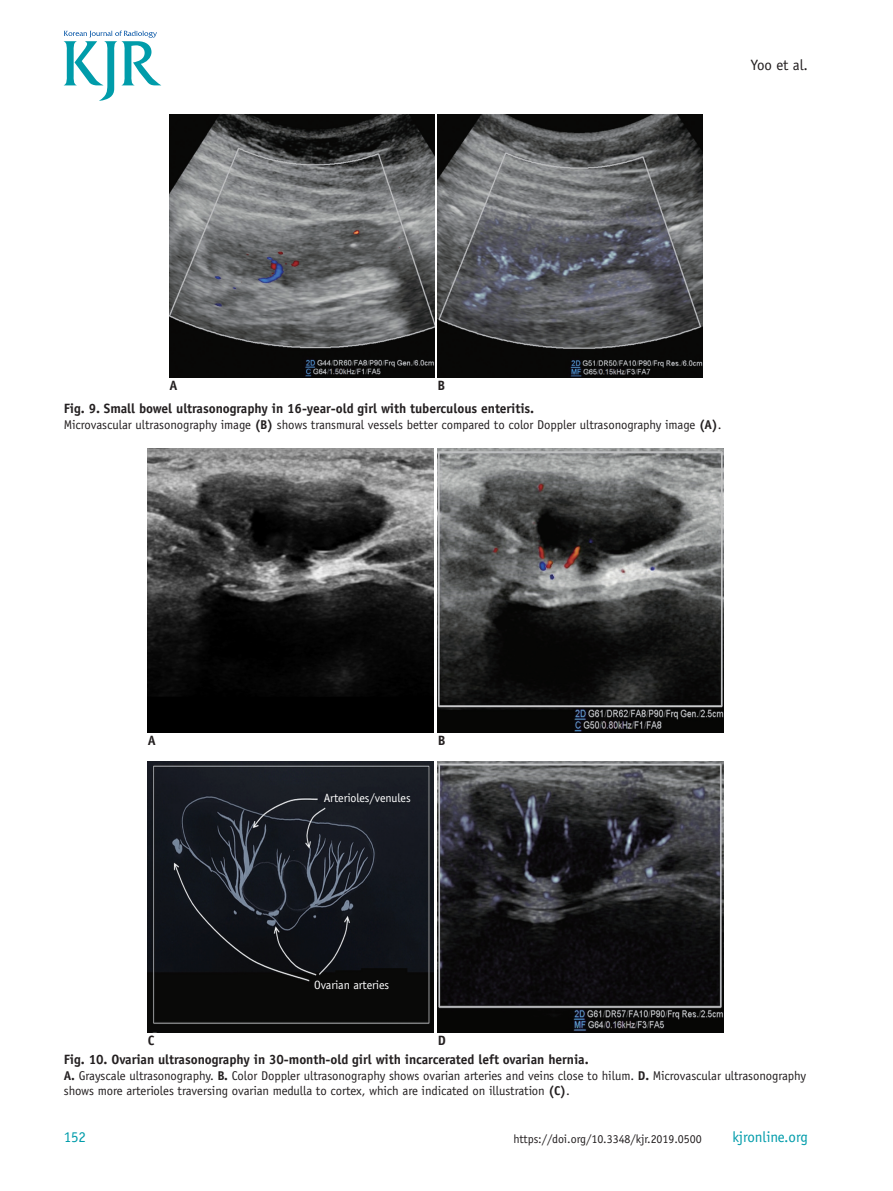
<style>
.page{position:relative;width:893px;height:1191px;background:#fff}
.page>*{position:absolute;margin:0;border:0;box-sizing:border-box;transform-origin:0 0}
.t1{font:15px "Officina Sans Std";letter-spacing:-.005em;color:#009caa}
.t2{font:15px "Officina Sans Std";letter-spacing:-.005em;color:#231f20}
.t3{font:700 13.5px "Officina Sans Std";letter-spacing:-.005em;color:#231f20}
.t4{font:12.75px/15.3px "Officina Sans Std";letter-spacing:-.005em;color:#231f20}
.t5{font:12px "Officina Sans Std";letter-spacing:-.005em;color:#231f20}
.t6{font:12px "Officina Sans Std";letter-spacing:-.005em;color:#fff}
.s1{font-weight:700}
</style>
<div class="page">
<svg style="left:64px;top:31px;width:97px;height:70px"></svg>
<img style="left:169px;top:115px;width:265px;height:262px">
<img style="left:438px;top:115px;width:264px;height:262px">
<img style="left:148px;top:448px;width:286px;height:284px">
<img style="left:438px;top:761px;width:286px;height:271px">
<img style="left:438px;top:448px;width:286px;height:284px">
<img style="left:148px;top:761px;width:286px;height:271px">
<p class="t2" style="left:751px;top:56px;width:59px">Yoo et al.</p>
<p class="t3" style="left:169px;top:377px;width:10px">A</p>
<p class="t3" style="left:438px;top:377px;width:9px">B</p>
<p class="t3" style="left:64px;top:400px;width:472px">Fig. 9. Small bowel ultrasonography in 16-year-old girl with tuberculous enteritis.</p>
<p class="t4" style="left:64px;top:417px;width:659px">Microvascular ultrasonography image <span class="s1">(B)</span> shows transmural vessels better compared to color Doppler ultrasonography image <span class="s1">(A)</span>.</p>
<p class="t3" style="left:148px;top:732px;width:10px">A</p>
<p class="t3" style="left:148px;top:1032px;width:8px">C</p>
<p class="t6" style="left:324px;top:791px;width:88px">Arterioles/venules</p>
<p class="t3" style="left:438px;top:732px;width:9px">B</p>
<p class="t6" style="left:314px;top:978px;width:77px">Ovarian arteries</p>
<p class="t3" style="left:438px;top:1032px;width:10px">D</p>
<p class="t3" style="left:64px;top:1051px;width:526px">Fig. 10. Ovarian ultrasonography in 30-month-old girl with incarcerated left ovarian hernia.</p>
<p class="t4" style="left:64px;top:1068px;width:744px"><span class="s1">A.</span> Grayscale ultrasonography. <span class="s1">B.</span> Color Doppler ultrasonography shows ovarian arteries and veins close to hilum. <span class="s1">D.</span> Microvascular ultrasonography shows more arterioles traversing ovarian medulla to cortex, which are indicated on illustration <span class="s1">(C)</span>.</p>
<p class="t1" style="left:64px;top:1128px;width:24px">152</p>
<p class="t5" style="left:513px;top:1132px;width:190px">https://doi.org/10.3348/kjr.2019.0500</p>
<p class="t1" style="left:732px;top:1128px;width:77px">kjronline.org</p>
</div>
